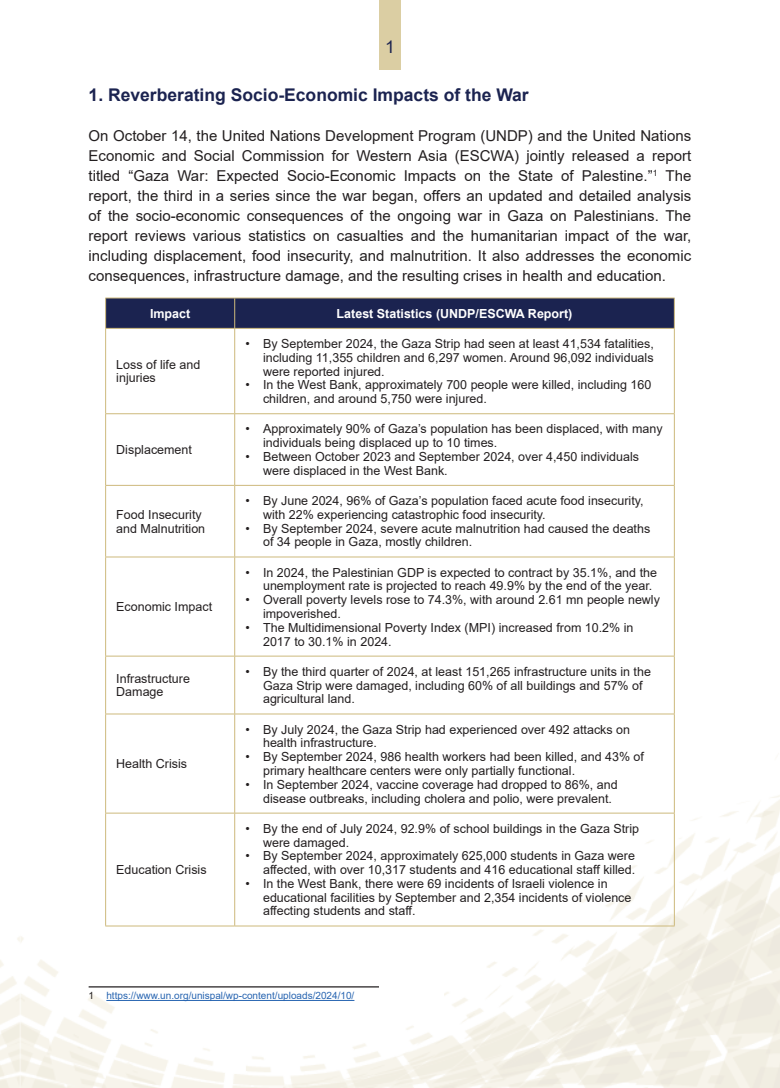
<style>
.page{position:relative;width:780px;height:1088px;background:#fff}
.page>*{position:absolute;margin:0;border:0;box-sizing:border-box;transform-origin:0 0}
.t1{font:700 17.5px "Arial";color:#1b2350}
.t2{font:17.5px "Arial";color:#1b2350}
.t3{font:15px/20px "Arial";color:#231f20;text-align:justify}
.t4{font:12.5px/13.8px "Arial";color:#231f20}
.t5{font:700 12.5px "Arial";color:#fff}
.t6{font:10px "Arial";color:#2865b1}
.s1{color:#231f20}
</style>
<div class="page">
<div style="left:379px;top:0;width:21px;height:70px;background:#dbcea3"></div>
<hr style="left:89px;top:986px;width:354px;height:1px;background:#231f20">
<hr style="left:106px;top:1000px;width:248px;height:1px;background:#2865b1">
<div style="left:106px;top:299px;width:568px;height:29px;background:#1b2350"></div>
<hr style="left:105px;top:298px;width:130px;height:1px;background:#cdb97c">
<hr style="left:105px;top:298px;width:1px;height:30px;background:#cdb97c">
<hr style="left:235px;top:298px;width:439px;height:1px;background:#cdb97c">
<hr style="left:234px;top:298px;width:1px;height:30px;background:#cdb97c">
<hr style="left:674px;top:298px;width:1px;height:30px;background:#cdb97c">
<hr style="left:105px;top:328px;width:130px;height:1px;background:#cdb97c">
<hr style="left:105px;top:329px;width:1px;height:84px;background:#cdb97c">
<hr style="left:235px;top:328px;width:439px;height:1px;background:#cdb97c">
<hr style="left:234px;top:329px;width:1px;height:84px;background:#cdb97c">
<hr style="left:674px;top:329px;width:1px;height:84px;background:#cdb97c">
<hr style="left:105px;top:413px;width:130px;height:1px;background:#cdb97c">
<hr style="left:105px;top:414px;width:1px;height:71px;background:#cdb97c">
<hr style="left:235px;top:413px;width:439px;height:1px;background:#cdb97c">
<hr style="left:234px;top:414px;width:1px;height:71px;background:#cdb97c">
<hr style="left:674px;top:414px;width:1px;height:71px;background:#cdb97c">
<hr style="left:105px;top:485px;width:130px;height:1px;background:#cdb97c">
<hr style="left:105px;top:486px;width:1px;height:71px;background:#cdb97c">
<hr style="left:235px;top:485px;width:439px;height:1px;background:#cdb97c">
<hr style="left:234px;top:486px;width:1px;height:71px;background:#cdb97c">
<hr style="left:674px;top:486px;width:1px;height:71px;background:#cdb97c">
<hr style="left:105px;top:557px;width:130px;height:1px;background:#cdb97c">
<hr style="left:105px;top:557px;width:1px;height:99px;background:#cdb97c">
<hr style="left:235px;top:557px;width:439px;height:1px;background:#cdb97c">
<hr style="left:234px;top:557px;width:1px;height:99px;background:#cdb97c">
<hr style="left:674px;top:557px;width:1px;height:99px;background:#cdb97c">
<hr style="left:105px;top:656px;width:130px;height:1px;background:#cdb97c">
<hr style="left:105px;top:656px;width:1px;height:58px;background:#cdb97c">
<hr style="left:235px;top:656px;width:439px;height:1px;background:#cdb97c">
<hr style="left:234px;top:656px;width:1px;height:58px;background:#cdb97c">
<hr style="left:674px;top:656px;width:1px;height:58px;background:#cdb97c">
<hr style="left:105px;top:714px;width:130px;height:1px;background:#cdb97c">
<hr style="left:105px;top:714px;width:1px;height:99px;background:#cdb97c">
<hr style="left:235px;top:714px;width:439px;height:1px;background:#cdb97c">
<hr style="left:234px;top:714px;width:1px;height:99px;background:#cdb97c">
<hr style="left:674px;top:714px;width:1px;height:99px;background:#cdb97c">
<hr style="left:105px;top:813px;width:130px;height:1px;background:#cdb97c">
<hr style="left:105px;top:813px;width:1px;height:113px;background:#cdb97c">
<hr style="left:235px;top:813px;width:439px;height:1px;background:#cdb97c">
<hr style="left:234px;top:813px;width:1px;height:113px;background:#cdb97c">
<hr style="left:674px;top:813px;width:1px;height:113px;background:#cdb97c">
<hr style="left:105px;top:926px;width:130px;height:1px;background:#cdb97c">
<hr style="left:235px;top:926px;width:439px;height:1px;background:#cdb97c">
<div style="left:379px;top:983px;width:65px;height:15px;background:#fff"></div>
<h1 class="t2" style="left:385px;top:35px;width:11px">1</h1>
<h1 class="t1" style="left:89px;top:83px;width:441px">1. Reverberating Socio-Economic Impacts of the War</h1>
<p class="t3" style="left:89px;top:126px;width:604px">On October 14, the United Nations Development Program (UNDP) and the United Nations Economic and Social Commission for Western Asia (ESCWA) jointly released a report titled “Gaza War: Expected Socio-Economic Impacts on the State of Palestine.”<sup>1</sup> The report, the third in a series since the war began, offers an updated and detailed analysis of the socio-economic consequences of the ongoing war in Gaza on Palestinians. The report reviews various statistics on casualties and the humanitarian impact of the war, including displacement, food insecurity, and malnutrition. It also addresses the economic consequences, infrastructure damage, and the resulting crises in health and education.</p>
<p class="t5" style="left:150px;top:304px;width:42px">Impact</p>
<p class="t5" style="left:336px;top:304px;width:237px">Latest Statistics (UNDP/ESCWA Report)</p>
<p class="t4" style="left:116px;top:357px;width:86px">Loss of life and injuries</p>
<p class="t4" style="left:263px;top:337px;width:392px;text-align:justify;text-indent:-18px">• By September 2024, the Gaza Strip had seen at least 41,534 fatalities, including 11,355 children and 6,297 women. Around 96,092 individuals were reported injured.</p>
<p class="t4" style="left:263px;top:378px;width:390px;text-indent:-18px">• In the West Bank, approximately 700 people were killed, including 160 children, and around 5,750 were injured.</p>
<p class="t4" style="left:116px;top:443px;width:77px">Displacement</p>
<p class="t4" style="left:116px;top:507px;width:90px">Food Insecurity and Malnutrition</p>
<p class="t4" style="left:116px;top:600px;width:97px">Economic Impact</p>
<p class="t4" style="left:263px;top:422px;width:401px;text-indent:-18px">• Approximately 90% of Gaza’s population has been displaced, with many individuals being displaced up to 10 times.</p>
<p class="t4" style="left:263px;top:450px;width:377px;text-indent:-18px">• Between October 2023 and September 2024, over 4,450 individuals were displaced in the West Bank.</p>
<p class="t4" style="left:263px;top:494px;width:382px;text-indent:-18px">• By June 2024, 96% of Gaza’s population faced acute food insecurity, with 22% experiencing catastrophic food insecurity.</p>
<p class="t4" style="left:263px;top:521px;width:389px;text-indent:-18px">• By September 2024, severe acute malnutrition had caused the deaths of 34 people in Gaza, mostly children.</p>
<p class="t4" style="left:263px;top:565px;width:395px;text-indent:-18px">• In 2024, the Palestinian GDP is expected to contract by 35.1%, and the unemployment rate is projected to reach 49.9% by the end of the year.</p>
<p class="t4" style="left:263px;top:593px;width:398px;text-indent:-18px">• Overall poverty levels rose to 74.3%, with around 2.61 mn people newly impoverished.</p>
<p class="t4" style="left:263px;top:620px;width:372px;text-indent:-18px">• The Multidimensional Poverty Index (MPI) increased from 10.2% in<br>2017 to 30.1% in 2024.</p>
<p class="t4" style="left:116px;top:671px;width:75px">Infrastructure<br>Damage</p>
<p class="t4" style="left:263px;top:664px;width:389px;text-indent:-18px">• By the third quarter of 2024, at least 151,265 infrastructure units in the<br>Gaza Strip were damaged, including 60% of all buildings and 57% of agricultural land.</p>
<p class="t4" style="left:116px;top:757px;width:72px">Health Crisis</p>
<p class="t4" style="left:116px;top:863px;width:92px">Education Crisis</p>
<p class="t4" style="left:263px;top:722px;width:368px;text-indent:-18px">• By July 2024, the Gaza Strip had experienced over 492 attacks on health infrastructure.</p>
<p class="t4" style="left:263px;top:750px;width:382px;text-indent:-18px">• By September 2024, 986 health workers had been killed, and 43% of primary healthcare centers were only partially functional.</p>
<p class="t4" style="left:263px;top:777px;width:356px;text-indent:-18px">• In September 2024, vaccine coverage had dropped to 86%, and disease outbreaks, including cholera and polio, were prevalent.</p>
<p class="t4" style="left:263px;top:821px;width:377px;text-indent:-18px">• By the end of July 2024, 92.9% of school buildings in the Gaza Strip were damaged.</p>
<p class="t4" style="left:245px;top:849px;width:391px;text-align:right">• By September 2024, approximately 625,000 students in Gaza were affected, with over 10,317 students and 416 educational staff killed.</p>
<p class="t4" style="left:263px;top:876px;width:370px;text-indent:-18px">• In the West Bank, there were 69 incidents of Israeli violence in educational facilities by September and 2,354 incidents of violence affecting students and staff.</p>
<p class="t6" style="left:89px;top:989px;width:267px"><span class="s1">1</span> https://www.un.org/unispal/wp-content/uploads/2024/10/</p>
</div>
